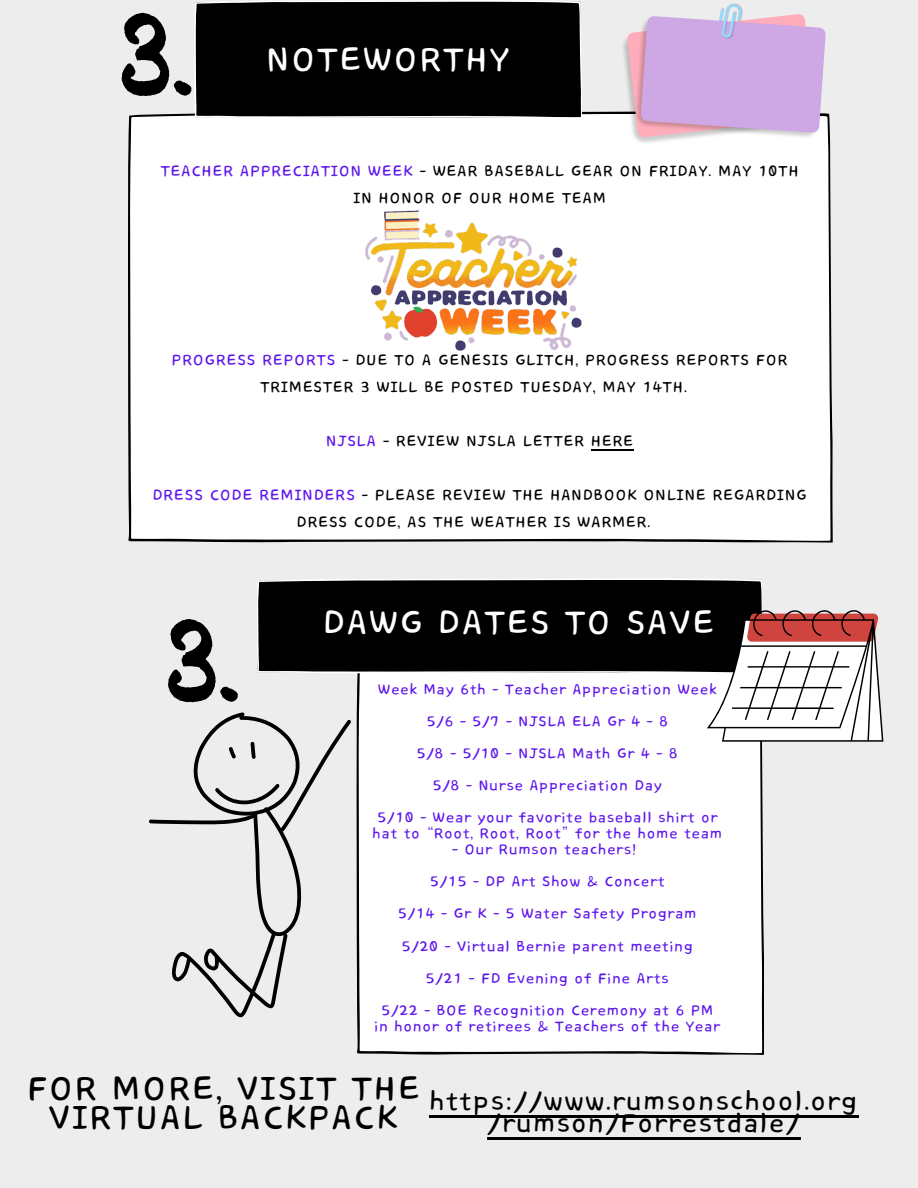
<style>
.page{position:relative;width:918px;height:1188px;background:#ededed}
.page>*{position:absolute;margin:0;border:0;box-sizing:border-box;transform-origin:0 0}
.t1{font:112.95px "Bosk";color:#000}
.t2{font:43.05px "Core Bandi Face";color:#000}
.t3{font:43.05px "Core Bandi Face";color:#fff}
.t4{font:33.45px "Core Bandi Face";color:#000}
.t5{font:19.5px/27px "Core Bandi Face";color:#000}
.t6{font:18.6px/16px "Core Bandi Face";color:#5e17eb}
.s1{color:#5e17eb}
</style>
<div class="page">
<div style="left:128px;top:112px;width:705px;height:431px;background:#fff"></div>
<div style="left:194px;top:0;width:388px;height:118px;background:#000"></div>
<div style="left:357px;top:674px;width:407px;height:381px;background:#fff"></div>
<div style="left:257px;top:578px;width:505px;height:96px;background:#000"></div>
<svg style="left:149px;top:712px;width:202px;height:305px"></svg>
<svg style="left:707px;top:609px;width:176px;height:133px;background:#c1aeae"></svg>
<img style="left:620px;top:38px;width:196px;height:107px">
<svg style="left:627px;top:4px;width:199px;height:134px;background:#d5b3e0"></svg>
<img style="left:365px;top:210px;width:216px;height:141px">
<hr style="left:429px;top:1115px;width:430px;height:3px;background:#000">
<hr style="left:487px;top:1138px;width:314px;height:2px;background:#000">
<hr style="left:591px;top:449px;width:43px;height:1px;background:#000">
<p class="t1" style="left:119px;top:11px;width:76px">3.</p>
<h4 class="t3" style="left:266px;top:38px;width:247px">NOTEWORTHY</h4>
<p class="t5" style="left:160px;top:158px;width:640px;text-align:center"><span class="s1">TEACHER APPRECIATION WEEK</span> - WEAR BASEBALL GEAR ON FRIDAY. MAY 10TH<br>IN HONOR OF OUR HOME TEAM</p>
<p class="t5" style="left:260px;top:347px;width:530px;text-indent:-89px"><span class="s1">PROGRESS REPORTS</span> - DUE TO A GENESIS GLITCH, PROGRESS REPORTS FOR<br>TRIMESTER 3 WILL BE POSTED TUESDAY, MAY 14TH.</p>
<p class="t5" style="left:326px;top:428px;width:309px"><span class="s1">NJSLA</span> - REVIEW NJSLA LETTER HERE</p>
<p class="t5" style="left:297px;top:482px;width:512px;text-indent:-144px"><span class="s1">DRESS CODE REMINDERS</span> - PLEASE REVIEW THE HANDBOOK ONLINE REGARDING<br>DRESS CODE, AS THE WEATHER IS WARMER.</p>
<h1 class="t1" style="left:166px;top:617px;width:76px">3.</h1>
<p class="t3" style="left:322px;top:600px;width:395px">DAWG DATES TO SAVE</p>
<h4 class="t6" style="left:378px;top:682px;width:341px">Week May 6th - Teacher Appreciation Week</h4>
<h4 class="t6" style="left:426px;top:714px;width:244px">5/6 - 5/7 - NJSLA ELA Gr 4 - 8</h4>
<h4 class="t6" style="left:417px;top:746px;width:263px">5/8 - 5/10 - NJSLA Math Gr 4 - 8</h4>
<h2 class="t6" style="left:432px;top:778px;width:232px">5/8 - Nurse Appreciation Day</h2>
<h1 class="t6" style="left:372px;top:810px;width:352px">5/10 - Wear your favorite baseball shirt or hat to “Root, Root, Root” for the home team</h1>
<h1 class="t6" style="left:452px;top:842px;width:187px">- Our Rumson teachers!</h1>
<p class="t6" style="left:430px;top:874px;width:237px">5/15 - DP Art Show &amp; Concert</p>
<p class="t6" style="left:398px;top:906px;width:301px">5/14 - Gr K - 5 Water Safety Program</p>
<p class="t6" style="left:401px;top:939px;width:294px">5/20 - Virtual Bernie parent meeting</p>
<p class="t6" style="left:426px;top:971px;width:245px">5/21 - FD Evening of Fine Arts</p>
<p class="t6" style="left:374px;top:1003px;width:348px;text-align:center">5/22 - BOE Recognition Ceremony at 6 PM in honor of retirees &amp; Teachers of the Year</p>
<p class="t2" style="left:27px;top:1066px;width:396px">FOR MORE, VISIT THE</p>
<p class="t2" style="left:49px;top:1095px;width:352px">VIRTUAL BACKPACK</p>
<p class="t4" style="left:429px;top:1083px;width:431px">https://www.rumsonschool.org</p>
<p class="t4" style="left:487px;top:1106px;width:315px">/rumson/Forrestdale/</p>
</div>
